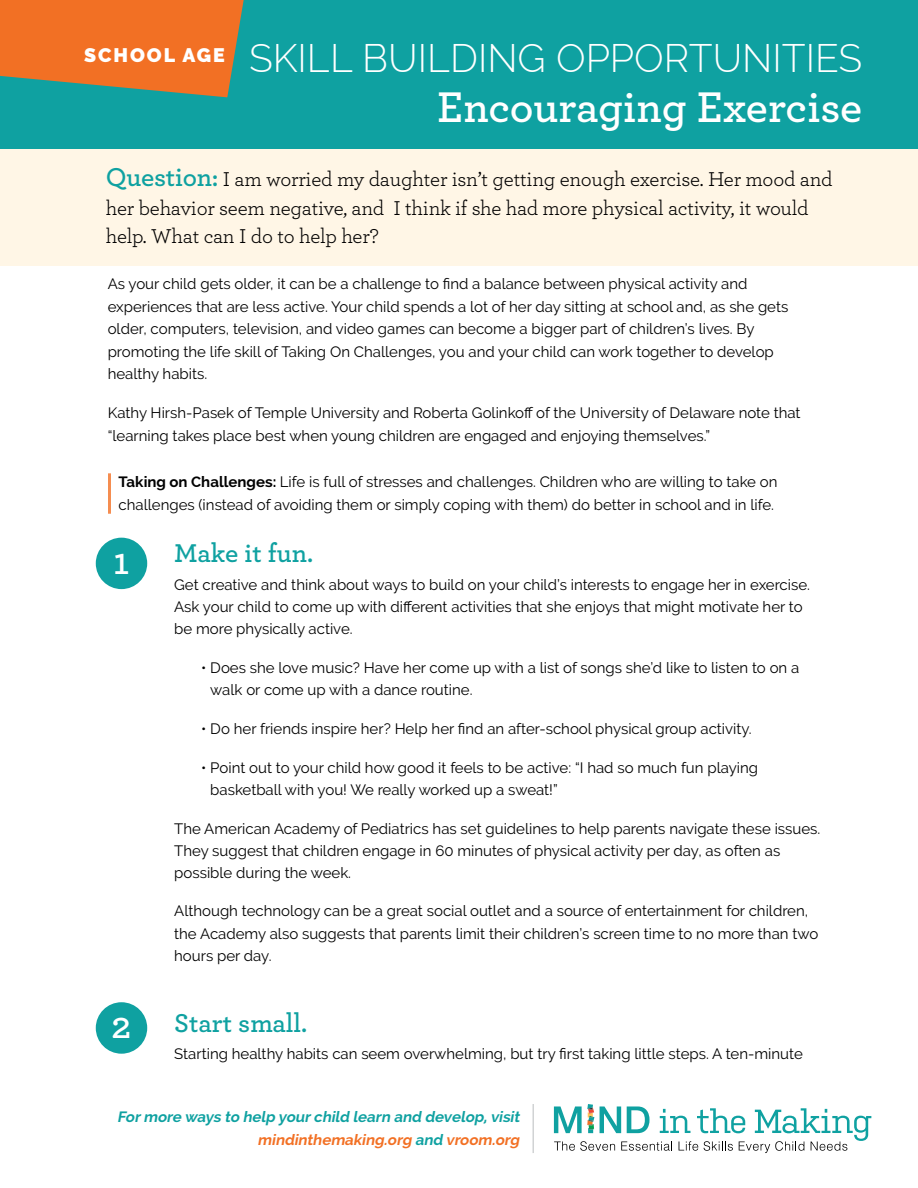
<style>
.page{position:relative;width:918px;height:1188px;background:#fff}
.page>*{position:absolute;margin:0;border:0;box-sizing:border-box;transform-origin:0 0}
.t1{font:600 45px "Archer Pro";letter-spacing:-.01em;color:#fff}
.t2{font:300 39px "Raleway";color:#fff}
.t3{font:600 39px "Archer Pro";color:#fff}
.t4{font:600 27px "Archer Pro";color:#0fa1a1}
.t5{font:21px/28.5px "Archer Pro";letter-spacing:-.01em;color:#000}
.t6{font:15px/22.5px "Raleway";color:#000}
.t7{font:italic 700 15px/22.5px "Raleway";color:#0fa1a1;text-align:right}
.s1{font-weight:600;font-size:27px;color:#0fa1a1}
.s2{font-weight:700}
.s3{font-size:39px;color:#fff}
.s4{color:#f27024}
</style>
<div class="page">
<svg style="left:554px;top:1104px;width:317px;height:49px"></svg>
<hr style="left:532px;top:1104px;width:2px;height:49px;background:#d1d3d4">
<div style="left:0;top:0;width:918px;height:266px;background:#fff6e6"></div>
<div style="left:0;top:0;width:918px;height:148px;background:#0fa1a1"></div>
<svg style="left:0;top:0;width:244px;height:97px;background:#d37634"></svg>
<div style="left:96px;top:538px;width:51px;height:51px;background:#0fa1a1;border-radius:50%"></div>
<hr style="left:108px;top:473px;width:3px;height:41px;background:#f58d50">
<div style="left:96px;top:1002px;width:51px;height:52px;background:#0fa1a1;border-radius:50%"></div>
<h2 class="t2" style="left:84px;top:36px;width:780px"><sup>SCHOOL</sup> <sup>AGE</sup> SKILL BUILDING OPPORTUNITIES</h2>
<h1 class="t1" style="left:437px;top:73px;width:427px">Encouraging Exercise</h1>
<h3 class="t5" style="left:106px;top:164px;width:728px"><span class="s1">Question:</span> I am worried my daughter isn’t getting enough exercise. Her mood and her behavior seem negative, and I think if she had more physical activity, it would help. What can I do to help her?</h3>
<p class="t6" style="left:108px;top:273px;width:682px">As your child gets older, it can be a challenge to find a balance between physical activity and experiences that are less active. Your child spends a lot of her day sitting at school and, as she gets older, computers, television, and video games can become a bigger part of children’s lives. By promoting the life skill of Taking On Challenges, you and your child can work together to develop healthy habits.</p>
<p class="t6" style="left:108px;top:401px;width:694px">Kathy Hirsh-Pasek of Temple University and Roberta Golinkoff of the University of Delaware note that “learning takes place best when young children are engaged and enjoying themselves.”</p>
<p class="t6" style="left:119px;top:471px;width:661px"><span class="s2">Taking on Challenges:</span> Life is full of stresses and challenges. Children who are willing to take on challenges (instead of avoiding them or simply coping with them) do better in school and in life.</p>
<h3 class="t4" style="left:113px;top:533px;width:201px"><span class="s3">1</span> Make it fun.</h3>
<p class="t6" style="left:174px;top:573px;width:637px">Get creative and think about ways to build on your child’s interests to engage her in exercise.<br>Ask your child to come up with different activities that she enjoys that might motivate her to be more physically active.</p>
<p class="t6" style="left:210px;top:656px;width:591px;text-indent:-9px">• Does she love music? Have her come up with a list of songs she’d like to listen to on a walk or come up with a dance routine.</p>
<p class="t6" style="left:201px;top:717px;width:552px">• Do her friends inspire her? Help her find an after-school physical group activity.</p>
<p class="t6" style="left:210px;top:756px;width:549px;text-indent:-9px">• Point out to your child how good it feels to be active: “I had so much fun playing basketball with you! We really worked up a sweat!”</p>
<p class="t6" style="left:174px;top:817px;width:648px">The American Academy of Pediatrics has set guidelines to help parents navigate these issues.<br>They suggest that children engage in 60 minutes of physical activity per day, as often as possible during the week.</p>
<p class="t6" style="left:174px;top:900px;width:646px">Although technology can be a great social outlet and a source of entertainment for children, the Academy also suggests that parents limit their children’s screen time to no more than two hours per day.</p>
<h2 class="t3" style="left:112px;top:996px;width:21px">2</h2>
<h3 class="t4" style="left:174px;top:1002px;width:135px">Start small.</h3>
<p class="t6" style="left:174px;top:1043px;width:630px">Starting healthy habits can seem overwhelming, but try first taking little steps. A ten-minute</p>
<p class="t7" style="left:117px;top:1106px;width:407px">Formore ways to help yourchild learn and develop,visit <span class="s4">mindinthemaking.org</span> and <span class="s4">vroom.org</span></p>
</div>
